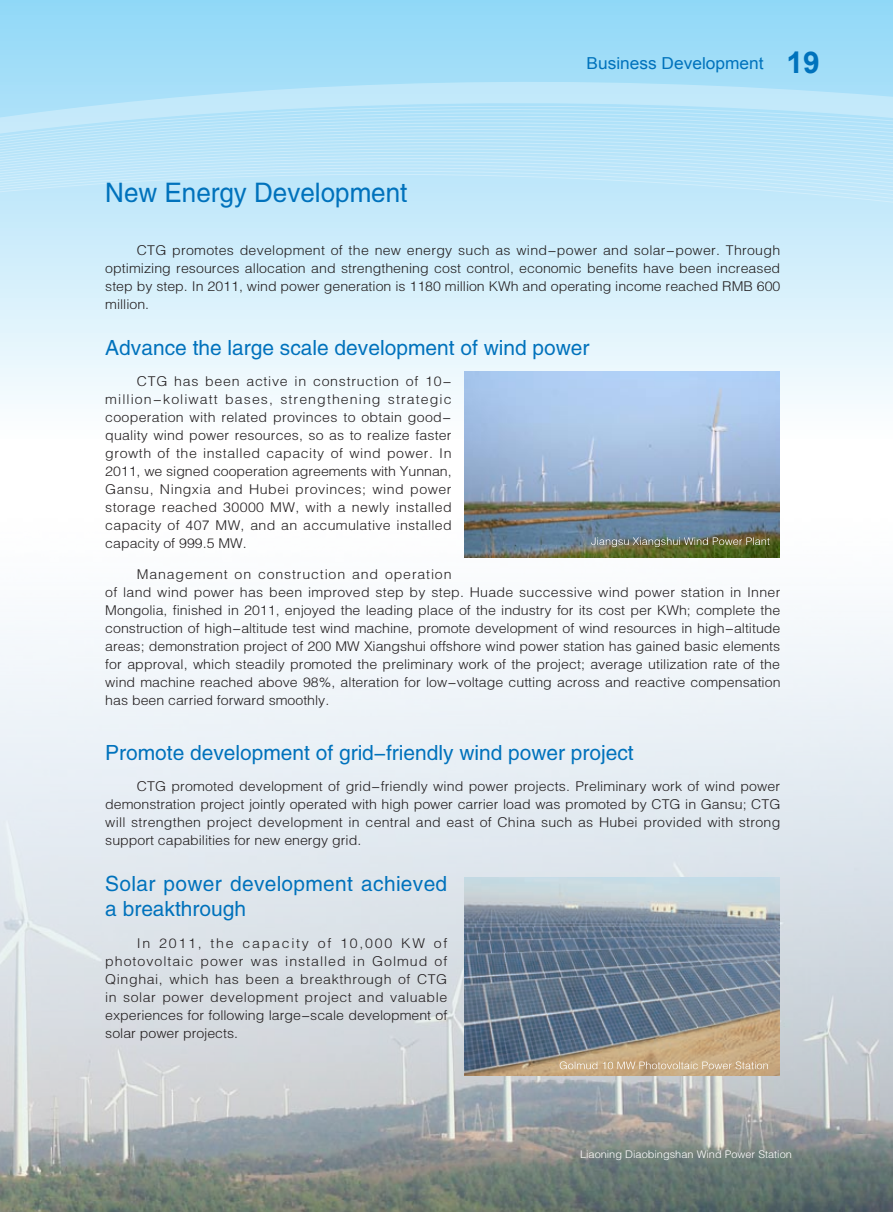
<style>
.page{position:relative;width:893px;height:1212px;background:#fff}
.page>*{position:absolute;margin:0;border:0;box-sizing:border-box;transform-origin:0 0}
.t1{font:700 30px "Arial";color:#0072bc}
.t2{font:27px "FZHTJW GB1 0";color:#0072bc}
.t3{font:21px/25.2px "FZHTJW GB1 0";color:#0072bc}
.t4{font:16.5px "Arial";color:#0072bc;scale:1.05 1}
.t5{font:13.5px/18px "FZZDXJW GB1 0";color:#231f20;text-align:justify;scale:1.05 1}
.t6{font:10.5px "FZZDXJW GB1 0";color:#fff;scale:1.05 1}
</style>
<div class="page">
<div style="left:379px;top:324px;width:514px;height:64px;background:#e7f6fd"></div>
<svg style="left:379px;top:0;width:514px;height:324px;background:#bbe6f9"></svg>
<svg style="left:0;top:0;width:379px;height:388px;background:#c3e9fa"></svg>
<img style="left:0;top:388px;width:893px;height:824px">
<img style="left:464px;top:877px;width:315px;height:199px">
<img style="left:464px;top:372px;width:315px;height:185px">
<img style="left:591px;top:537px;width:179px;height:10px">
<svg style="left:560px;top:1061px;width:208px;height:8px;background:#d1b896"></svg>
<p class="t4" style="left:586px;top:53px;width:170px">Business Development</p>
<h1 class="t1" style="left:786px;top:43px;width:35px">19</h1>
<h2 class="t2" style="left:105px;top:177px;width:304px">New Energy Development</h2>
<p class="t5" style="left:105px;top:242px;width:644px;text-indent:31px">CTG promotes development of the new energy such as wind-power and solar-power. Through optimizing resources allocation and strengthening cost control, economic benefits have been increased step by step. In 2011, wind power generation is 1180 million KWh and operating income reached RMB 600 million.</p>
<h3 class="t3" style="left:105px;top:335px;width:486px">Advance the large scale development of wind power</h3>
<p class="t5" style="left:105px;top:373px;width:331px;text-indent:31px">CTG has been active in construction of 10- million-koliwatt bases, strengthening strategic cooperation with related provinces to obtain good&shy;quality wind power resources, so as to realize faster growth of the installed capacity of wind power. In 2011, we signed cooperation agreements with Yunnan, Gansu, Ningxia and Hubei provinces; wind power storage reached 30000 MW, with a newly installed capacity of 407 MW, and an accumulative installed capacity of 999.5 MW.</p>
<p class="t5" style="left:105px;top:566px;width:645px;text-align:left;text-indent:31px">Management on construction and operation<br>of land wind power has been improved step by step. Huade successive wind power station in Inner Mongolia, finished in 2011, enjoyed the leading place of the industry for its cost per KWh; complete the construction of high-altitude test wind machine, promote development of wind resources in high-altitude areas; demonstration project of 200 MW Xiangshui offshore wind power station has gained basic elements for approval, which steadily promoted the preliminary work of the project; average utilization rate of the wind machine reached above 98%, alteration for low-voltage cutting across and reactive compensation has been carried forward smoothly.</p>
<h3 class="t3" style="left:105px;top:740px;width:530px">Promote development of grid-friendly wind power project</h3>
<p class="t5" style="left:105px;top:778px;width:644px;text-indent:31px">CTG promoted development of grid-friendly wind power projects. Preliminary work of wind power demonstration project jointly operated with high power carrier load was promoted by CTG in Gansu; CTG will strengthen project development in central and east of China such as Hubei provided with strong support capabilities for new energy grid.</p>
<h3 class="t3" style="left:105px;top:871px;width:343px">Solar power development achieved a breakthrough</h3>
<p class="t5" style="left:105px;top:934px;width:327px;text-indent:31px">In 2011, the capacity of 10,000 KW of photovoltaic power was installed in Golmud of Qinghai, which has been a breakthrough of CTG in solar power development project and valuable experiences for following large-scale development of solar power projects.</p>
<p class="t6" style="left:580px;top:1148px;width:203px">Liaoning Diaobingshan Wind Power Station</p>
</div>
